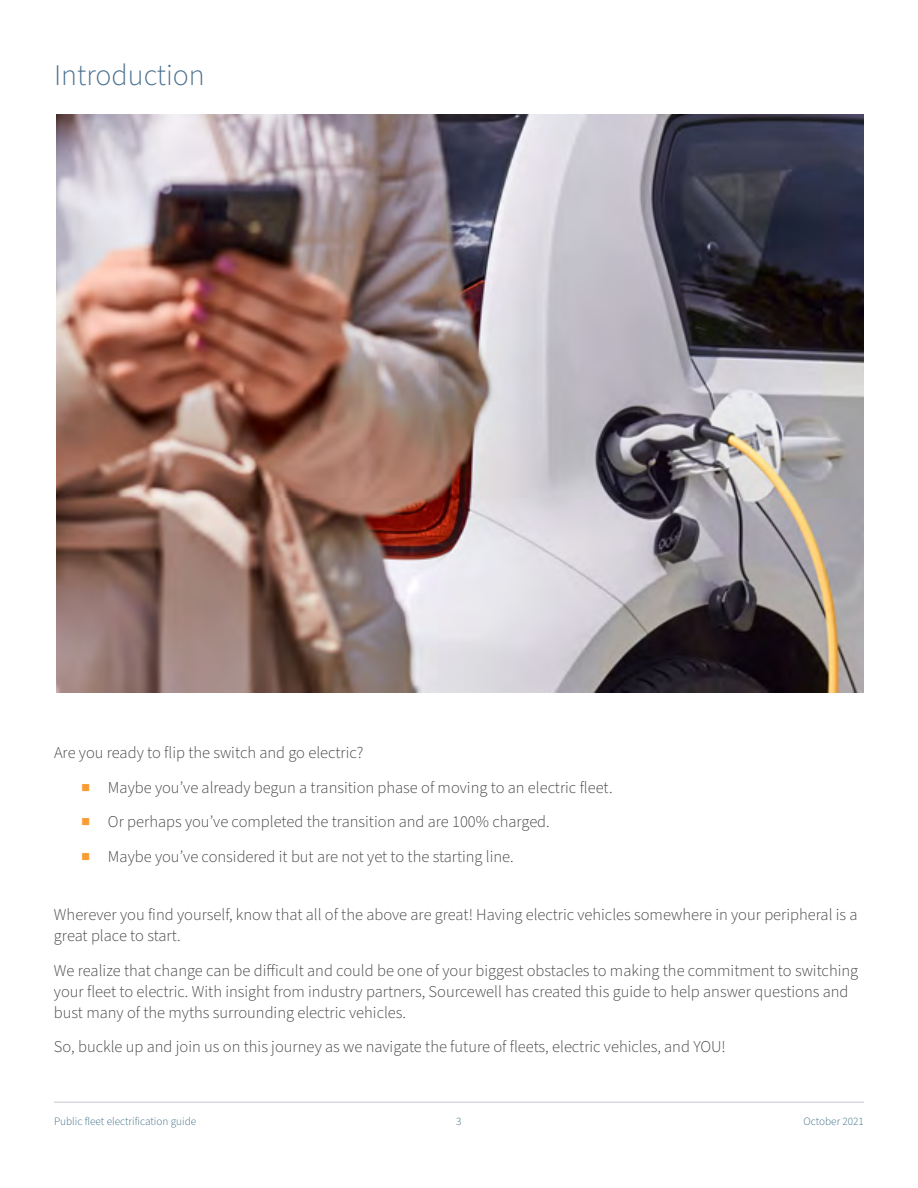
<style>
.page{position:relative;width:918px;height:1188px;background:#fff}
.page>*{position:absolute;margin:0;border:0;box-sizing:border-box;transform-origin:0 0}
.t1{font:300 30px "Source Sans Pro";color:#4b708e}
.t2{font:300 16.5px/21px "Source Sans Pro";color:#414042}
.t3{font:300 11.25px "Source Sans Pro";color:#3a6b81}
.s1{font-weight:400;color:#f99c34}
</style>
<div class="page">
<hr style="left:54px;top:1102px;width:810px;height:1px;background:#d7dbe0">
<img style="left:56px;top:115px;width:808px;height:577px">
<h1 class="t1" style="left:54px;top:55px;width:152px">Introduction</h1>
<p class="t2" style="left:54px;top:742px;width:311px">Are you ready to flip the switch and go electric?</p>
<p class="t2" style="left:81px;top:777px;width:533px"><span class="s1">■</span> Maybe you’ve already begun a transition phase of moving to an electric fleet.</p>
<p class="t2" style="left:81px;top:812px;width:470px"><span class="s1">■</span> Or perhaps you’ve completed the transition and are 100% charged.</p>
<p class="t2" style="left:81px;top:847px;width:434px"><span class="s1">■</span> Maybe you’ve considered it but are not yet to the starting line.</p>
<p class="t2" style="left:54px;top:904px;width:805px">Wherever you find yourself, know that all of the above are great! Having electric vehicles somewhere in your peripheral is a great place to start.</p>
<p class="t2" style="left:54px;top:960px;width:806px">We realize that change can be difficult and could be one of your biggest obstacles to making the commitment to switching your fleet to electric. With insight from industry partners, Sourcewell has created this guide to help answer questions and bust many of the myths surrounding electric vehicles.</p>
<p class="t2" style="left:54px;top:1037px;width:673px">So, buckle up and join us on this journey as we navigate the future of fleets, electric vehicles, and YOU!</p>
<p class="t3" style="left:54px;top:1113px;width:144px">Public fleet electrification guide</p>
<p class="t3" style="left:456px;top:1113px;width:7px">3</p>
<p class="t3" style="left:804px;top:1113px;width:62px">October 2021</p>
</div>
